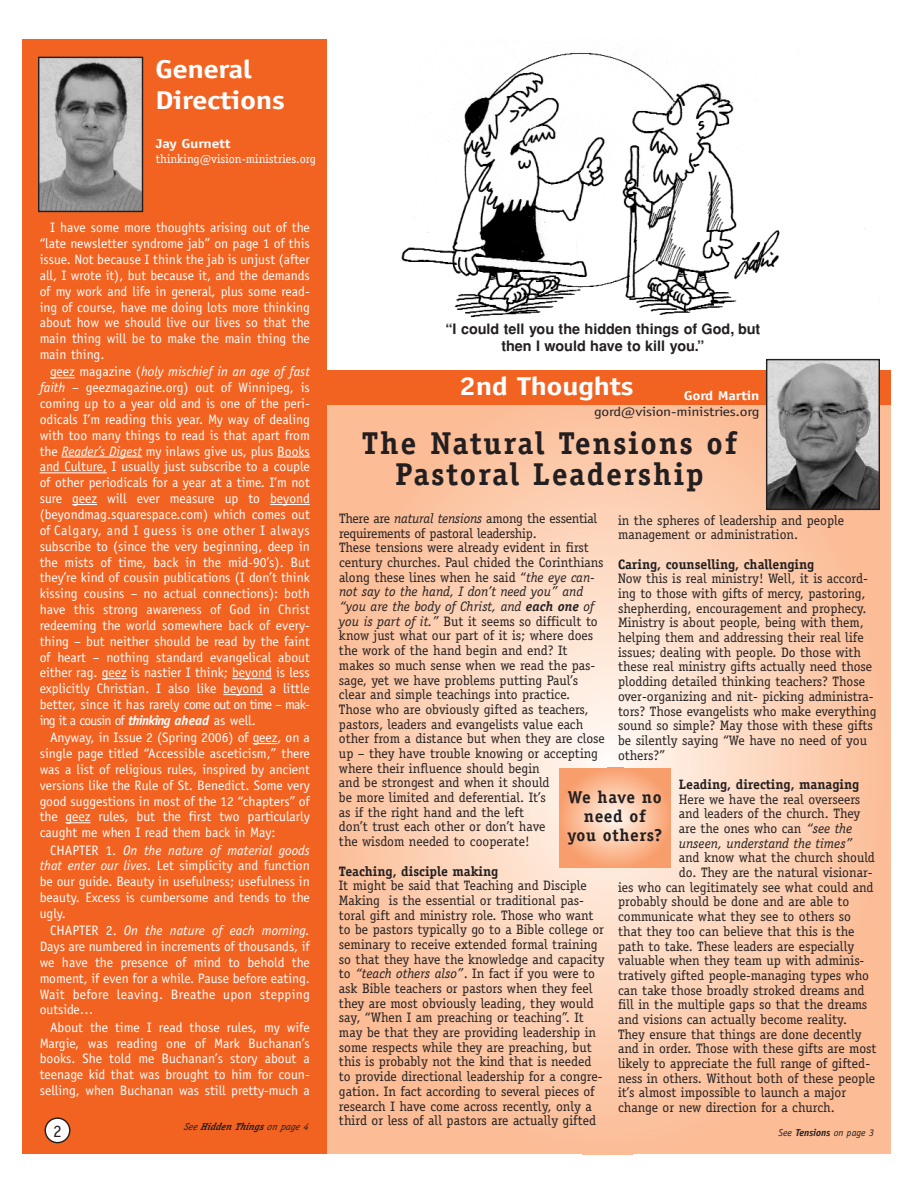
<style>
.page{position:relative;width:918px;height:1188px;background:#fff}
.page>*{position:absolute;margin:0;border:0;box-sizing:border-box;transform-origin:0 0}
.t1{font:700 31.65px/31.7px "Officina Serif";letter-spacing:.055em;color:#231f20;text-align:center}
.t2{font:700 25.95px/31px "Officina Sans";letter-spacing:-.015em;color:#fff;scale:1.2 1}
.t3{font:700 17.25px/18.8px "Officina Serif";letter-spacing:.035em;color:#231f20;text-align:center}
.t4{font:17.25px "Officina Sans";color:#231f20}
.t5{font:700 14.4px/17.2px "Helvetica";color:#231f20;text-align:center}
.t6{font:13.65px/14.7px "Officina Serif";color:#231f20}
.t7{font:13.65px/15.9px "Officina Sans";color:#fff;text-align:justify}
.t8{font:700 13.65px "Officina Serif";color:#231f20}
.t9{font:12.9px "Officina Sans";letter-spacing:-.015em;color:#231f20;scale:1.2 1}
.t10{font:700 12.9px "Officina Sans";letter-spacing:-.015em;color:#fff;scale:1.2 1}
.t11{font:12.3px "Officina Serif";color:#fff}
.t12{font:italic 700 10.05px "Officina Serif";color:#231f20}
.t13{font:italic 10.05px "Officina Sans";color:#231f20}
.s1{font-style:italic}
.s2{font-weight:700;font-style:italic}
.s3{font-weight:700}
.s4{font-weight:400}
</style>
<div class="page">
<img style="left:401px;top:52px;width:479px;height:266px">
<svg style="left:327px;top:376px;width:564px;height:778px;background:#fcccaf"></svg>
<div style="left:326px;top:370px;width:564px;height:34px;background:#f26322"></div>
<svg style="left:559px;top:768px;width:111px;height:99px;background:#fab790"></svg>
<div style="left:22px;top:40px;width:305px;height:1114px;background:#f26322"></div>
<svg style="left:50px;top:377px;width:25px;height:1px"></svg>
<hr style="left:62px;top:457px;width:80px;height:1px;background:#fff">
<hr style="left:277px;top:457px;width:33px;height:1px;background:#fff">
<hr style="left:40px;top:473px;width:67px;height:1px;background:#fff">
<svg style="left:72px;top:504px;width:25px;height:1px"></svg>
<hr style="left:270px;top:504px;width:40px;height:1px;background:#fff">
<svg style="left:102px;top:678px;width:25px;height:1px"></svg>
<hr style="left:232px;top:678px;width:40px;height:1px;background:#fff">
<hr style="left:223px;top:694px;width:40px;height:1px;background:#fff">
<svg style="left:253px;top:743px;width:25px;height:1px"></svg>
<svg style="left:66px;top:822px;width:24px;height:1px"></svg>
<svg style="left:45px;top:1117px;width:25px;height:26px"></svg>
<img style="left:40px;top:59px;width:101px;height:151px">
<div style="left:38px;top:57px;width:105px;height:155px;border:1px solid #231f20"></div>
<img style="left:768px;top:361px;width:110px;height:147px">
<div style="left:766px;top:359px;width:114px;height:151px;border:1px solid #231f20"></div>
<h2 class="t2" style="left:155px;top:56px;width:110px">General<br>Directions</h2>
<p class="t10" style="left:156px;top:139px;width:64px">Jay Gurnett</p>
<p class="t11" style="left:156px;top:155px;width:162px">thinking@vision-ministries.org</p>
<p class="t7" style="left:40px;top:221px;width:272px;text-indent:10px">I have some more thoughts arising out of the “late newsletter syndrome jab” on page 1 of this issue. Not because I think the jab is unjust (after all, I wrote it), but because it, and the demands of my work and life in general, plus some read&shy;ing of course, have me doing lots more thinking about how we should live our lives so that the main thing will be to make the main thing the main thing.</p>
<p class="t7" style="left:40px;top:365px;width:272px;text-indent:10px">geez magazine (<span class="s1">holy mischief in an age of fast faith</span> – geezmagazine.org) out of Winnipeg, is coming up to a year old and is one of the peri&shy;odicals I’m reading this year. My way of dealing with too many things to read is that apart from the <span class="s1">Reader’s Digest</span> my inlaws give us, plus Books and Culture, I usually just subscribe to a couple of other periodicals for a year at a time. I’m not sure geez will ever measure up to beyond (beyondmag.squarespace.com) which comes out of Calgary, and I guess is one other I always subscribe to (since the very beginning, deep in the mists of time, back in the mid-90’s). But they’re kind of cousin publications (I don’t think kissing cousins – no actual connections): both have this strong awareness of God in Christ redeeming the world somewhere back of every&shy;thing – but neither should be read by the faint of heart – nothing standard evangelical about either rag. geez is nastier I think; beyond is less explicitly Christian. I also like beyond a little better, since it has rarely come out on time – mak&shy;ing it a cousin of <span class="s2">thinking ahead</span> as well.</p>
<p class="t7" style="left:40px;top:731px;width:272px;text-indent:10px">Anyway, in Issue 2 (Spring 2006) of geez, on a single page titled “Accessible asceticism,” there was a list of religious rules, inspired by ancient versions like the Rule of St. Benedict. Some very good suggestions in most of the 12 “chapters” of the geez rules, but the first two particularly caught me when I read them back in May:</p>
<p class="t7" style="left:40px;top:843px;width:272px;text-indent:10px">CHAPTER 1. <span class="s1">On the nature of material goods that enter our lives</span>. Let simplicity and function be our guide. Beauty in usefulness; usefulness in beauty. Excess is cumbersome and tends to the ugly.</p>
<p class="t7" style="left:40px;top:924px;width:272px;text-indent:10px">CHAPTER 2. <span class="s1">On the nature of each morning.<br></span>Days are numbered in increments of thousands, if we have the presence of mind to behold the moment, if even for a while. Pause before eating.<br>Wait before leaving. Breathe upon stepping outside…</p>
<p class="t7" style="left:40px;top:1020px;width:272px;text-indent:10px">About the time I read those rules, my wife Margie, was reading one of Mark Buchanan’s books. She told me Buchanan’s story about a teenage kid that was brought to him for coun&shy;selling, when Buchanan was still pretty-much a</p>
<p class="t4" style="left:53px;top:1124px;width:10px">2</p>
<p class="t13" style="left:778px;top:1129px;width:97px">See <span class="s3">Tensions</span> on page 3</p>
<p class="t5" style="left:445px;top:322px;width:316px">“I could tell you the hidden things of God, but then I would have to kill you.”</p>
<h2 class="t2" style="left:459px;top:373px;width:147px">2nd Thoughts</h2>
<h1 class="t1" style="left:362px;top:430px;width:377px">The Natural Tensions of<br>Pastoral Leadership</h1>
<p class="t10" style="left:684px;top:391px;width:65px">Gord Martin</p>
<p class="t9" style="left:594px;top:407px;width:139px">gord@vision-ministries.org</p>
<p class="t6" style="left:339px;top:512px;width:267px">There are <span class="s1">natural tensions</span> among the essential requirements of pastoral leadership.<br>These tensions were already evident in first century churches. Paul chided the Corinthians along these lines when he said “<span class="s1">the eye can&shy;not say to the hand, I don’t need you” and “you are the body of Christ, and</span> <span class="s2">each one</span> <span class="s1">of you is part of it.”</span> But it seems so difficult to know just what our part of it is; where does the work of the hand begin and end? It makes so much sense when we read the pas&shy;sage, yet we have problems putting Paul’s clear and simple teachings into practice.<br>Those who are obviously gifted as teachers, pastors, leaders and evangelists value each other from a distance but when they are close up – they have trouble knowing or accepting where their influence should begin<br>and be strongest and when it should<br>be more limited and deferential. It’s<br>as if the right hand and the left<br>don’t trust each other or don’t have<br>the wisdom needed to cooperate!</p>
<p class="t8" style="left:339px;top:866px;width:161px">Teaching, disciple making</p>
<p class="t6" style="left:339px;top:879px;width:267px">It might be said that Teaching and Disciple Making is the essential or traditional pas&shy;toral gift and ministry role. Those who want to be pastors typically go to a Bible college or seminary to receive extended formal training so that they have the knowledge and capacity to <span class="s1">“teach others also”</span>. In fact if you were to ask Bible teachers or pastors when they feel they are most obviously leading, they would say, “When I am preaching or teaching”. It may be that they are providing leadership in some respects while they are preaching, but this is probably not the kind that is needed to provide directional leadership for a congre&shy;gation. In fact according to several pieces of research I have come across recently, only a third or less of all pastors are actually gifted</p>
<p class="t6" style="left:618px;top:514px;width:227px">in the spheres of leadership and people management or administration.</p>
<p class="t8" style="left:618px;top:559px;width:198px">Caring, counselling, challenging</p>
<p class="t6" style="left:618px;top:572px;width:260px">Now this is real ministry! Well, it is accord&shy;ing to those with gifts of mercy, pastoring, shepherding, encouragement and prophecy.<br>Ministry is about people, being with them, helping them and addressing their real life issues; dealing with people. Do those with these real ministry gifts actually need those plodding detailed thinking teachers? Those over-organizing and nit- picking administra&shy;tors? Those evangelists who make everything sound so simple? May those with these gifts be silently saying “We have no need of you others?”</p>
<p class="t8" style="left:679px;top:779px;width:182px">Leading, directing, managing</p>
<p class="t6" style="left:679px;top:793px;width:183px">Here we have the real overseers and leaders of the church. They are the ones who can <span class="s1">“see the unseen, understand the times”</span></p>
<p class="t6" style="left:679px;top:852px;width:198px">and know what the church should</p>
<p class="t6" style="left:679px;top:866px;width:195px">do. They are the natural visionar-</p>
<p class="t6" style="left:618px;top:881px;width:257px">ies who can legitimately see what could and</p>
<p class="t6" style="left:618px;top:896px;width:233px">probably should be done and are able to</p>
<p class="t6" style="left:618px;top:910px;width:234px">communicate what they see to others so</p>
<p class="t6" style="left:618px;top:925px;width:238px">that they too can believe that this is the</p>
<p class="t6" style="left:618px;top:940px;width:238px">path to take. These leaders are especially</p>
<p class="t6" style="left:618px;top:954px;width:248px">valuable when they team up with adminis-</p>
<p class="t6" style="left:618px;top:969px;width:252px">tratively gifted people-managing types who</p>
<p class="t6" style="left:618px;top:984px;width:248px">can take those broadly stroked dreams and</p>
<p class="t6" style="left:618px;top:998px;width:251px">fill in the multiple gaps so that the dreams</p>
<p class="t6" style="left:618px;top:1013px;width:231px">and visions can actually become reality.</p>
<p class="t6" style="left:618px;top:1028px;width:245px">They ensure that things are done decently</p>
<p class="t6" style="left:618px;top:1043px;width:260px">and in order. Those with these gifts are most</p>
<p class="t6" style="left:618px;top:1057px;width:254px">likely to appreciate the full range of gifted-</p>
<p class="t6" style="left:618px;top:1072px;width:259px">ness in others. Without both of these people</p>
<p class="t6" style="left:618px;top:1087px;width:230px">it’s almost impossible to launch a major</p>
<p class="t6" style="left:618px;top:1101px;width:218px">change or new direction for a church.</p>
<p class="t3" style="left:567px;top:790px;width:96px">We have no need of<br>you others?</p>
<p class="t12" style="left:184px;top:1123px;width:128px"><span class="s4">See</span> Hidden Things <span class="s4">on page 4</span></p>
</div>
